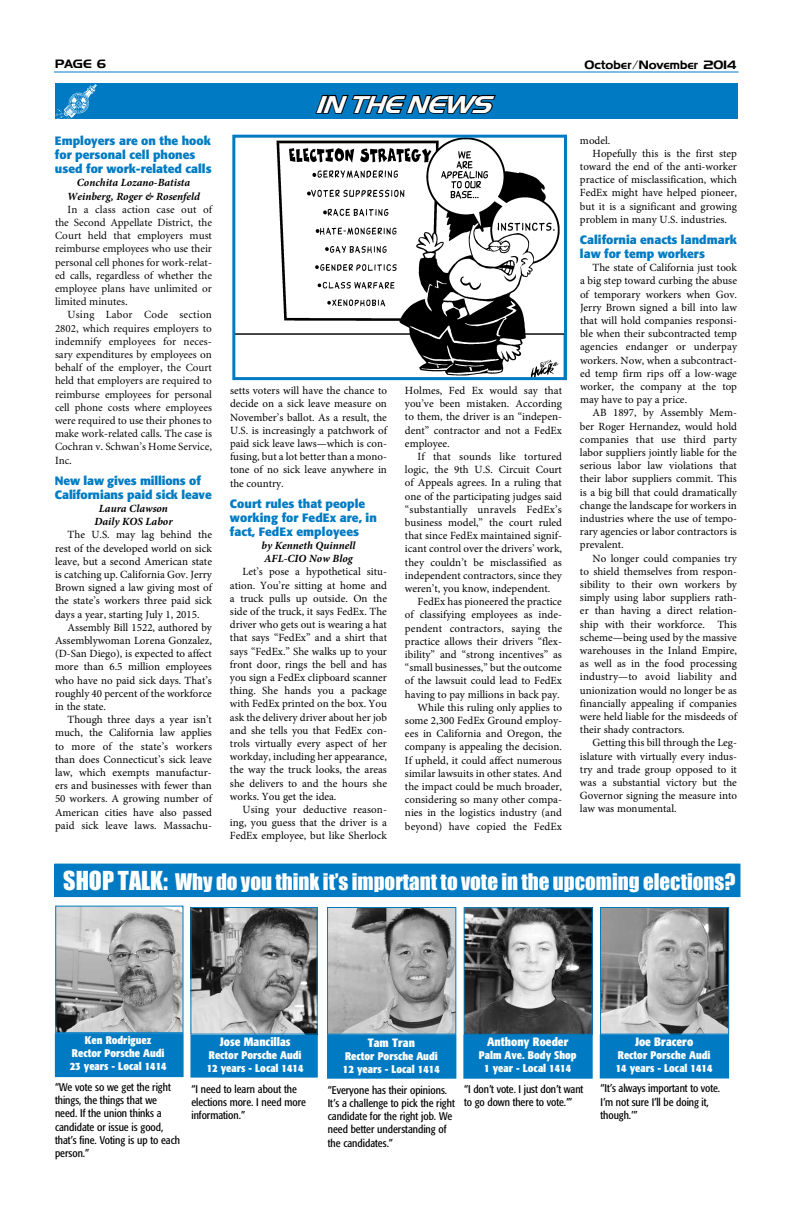
<style>
.page{position:relative;width:792px;height:1224px;background:#fff}
.page>*{position:absolute;margin:0;border:0;box-sizing:border-box;transform-origin:0 0}
.t1{font:italic 24px "Denmark";color:#fff}
.t2{font:21px "Impact";color:#fff}
.t3{font:700 12px/14px "Formata";color:#007bc3}
.t4{font:700 condensed 12px "Formata";color:#fff}
.t5{font:12px "Denmark";color:#000}
.t6{font:11px/13.2px "Minion Pro";color:#000;text-align:justify}
.t7{font:11px/13.2px "Minion";color:#000;text-align:justify}
.t8{font:condensed 11px/13.2px "Formata";color:#000}
.t9{font:700 condensed 11px/13.2px "Formata";color:#fff}
.t10{font:italic 700 11px/13.2px "Minion Pro";color:#000;text-align:center}
.s1{font-size:24px}
</style>
<div class="page">
<img style="left:602px;top:909px;width:125px;height:124px">
<div style="left:600px;top:907px;width:129px;height:128px;border:1px solid #007bc3"></div>
<div style="left:600px;top:1034px;width:129px;height:44px;background:#007bc3"></div>
<div style="left:55px;top:83px;width:683px;height:36px;background:#007bc3"></div>
<svg style="left:315px;top:94px;width:181px;height:20px"></svg>
<img style="left:55px;top:84px;width:42px;height:35px">
<hr style="left:54px;top:72px;width:685px;height:1px;background:#007bc3">
<div style="left:55px;top:864px;width:685px;height:33px;background:#007bc3"></div>
<img style="left:329px;top:909px;width:125px;height:124px">
<div style="left:327px;top:907px;width:129px;height:128px;border:1px solid #007bc3"></div>
<div style="left:327px;top:1035px;width:129px;height:44px;background:#007bc3"></div>
<img style="left:236px;top:139px;width:327px;height:237px">
<div style="left:232px;top:135px;width:335px;height:245px;border:3px solid #007bc3"></div>
<div style="left:190px;top:1034px;width:128px;height:44px;background:#007bc3"></div>
<img style="left:192px;top:909px;width:124px;height:124px">
<div style="left:190px;top:907px;width:128px;height:128px;border:1px solid #007bc3"></div>
<img style="left:57px;top:908px;width:125px;height:123px">
<div style="left:55px;top:906px;width:129px;height:127px;border:1px solid #007bc3"></div>
<div style="left:55px;top:1033px;width:129px;height:44px;background:#007bc3"></div>
<img style="left:466px;top:909px;width:125px;height:124px">
<div style="left:464px;top:907px;width:129px;height:128px;border:1px solid #007bc3"></div>
<div style="left:463px;top:1035px;width:130px;height:44px;background:#007bc3"></div>
<p class="t5" style="left:55px;top:57px;width:53px">PAGE 6</p>
<p class="t5" style="left:585px;top:58px;width:154px">October/November 2014</p>
<p class="t3" style="left:55px;top:134px;width:158px">Employers are on the hook for personal cell phones used for work-related calls</p>
<p class="t10" style="left:67px;top:176px;width:134px">Conchita Lozano-Batista<br>Weinberg, Roger &amp; Rosenfeld</p>
<p class="t7" style="left:55px;top:203px;width:159px;text-indent:13px">In a class action case out of the Second Appellate District, the Court held that employers must reimburse employees who use their personal cell phones for work-relat&shy;ed calls, regardless of whether the employee plans have unlimited or limited minutes.</p>
<p class="t7" style="left:55px;top:309px;width:159px;text-indent:13px">Using Labor Code section 2802, which requires employers to indemnify employees for neces&shy;sary expenditures by employees on behalf of the employer, the Court held that employers are required to reimburse employees for personal cell phone costs where employees were required to use their phones to make work-related calls. The case is Cochran v. Schwan’s Home Service, Inc.</p>
<p class="t3" style="left:55px;top:473px;width:158px">New law gives millions of<br>Californians paid sick leave</p>
<p class="t10" style="left:94px;top:502px;width:80px">Laura Clawson<br>Daily KOS Labor</p>
<p class="t6" style="left:55px;top:528px;width:159px;text-indent:13px">The U.S. may lag behind the rest of the developed world on sick leave, but a second American state is catching up. California Gov. Jerry Brown signed a law giving most of the state’s workers three paid sick days a year, starting July 1, 2015.</p>
<p class="t6" style="left:55px;top:621px;width:159px;text-indent:13px">Assembly Bill 1522, authored by Assemblywoman Lorena Gonzalez, (D-San Diego), is expected to affect more than 6.5 million employees who have no paid sick days. That’s roughly 40 percent of the workforce in the state.</p>
<p class="t6" style="left:55px;top:713px;width:159px;text-indent:13px">Though three days a year isn’t much, the California law applies to more of the state’s workers than does Connecticut’s sick leave law, which exempts manufactur&shy;ers and businesses with fewer than 50 workers. A growing number of American cities have also passed paid sick leave laws. Massachu-</p>
<h1 class="t1" style="left:316px;top:90px;width:186px">IN THE NEWS</h1>
<p class="t6" style="left:230px;top:384px;width:159px">setts voters will have the chance to decide on a sick leave measure on November’s ballot. As a result, the U.S. is increasingly a patchwork of paid sick leave laws—which is con&shy;fusing, but a lot better than a mono&shy;tone of no sick leave anywhere in the country.</p>
<p class="t3" style="left:230px;top:496px;width:148px">Court rules that people working for FedEx are, in fact, FedEx employees</p>
<p class="t10" style="left:261px;top:539px;width:96px;text-align:left">by Kenneth Quinnell<br>AFL-CIO Now Blog</p>
<p class="t6" style="left:230px;top:565px;width:159px;text-indent:13px">Let’s pose a hypothetical situ&shy;ation. You’re sitting at home and a truck pulls up outside. On the side of the truck, it says FedEx. The driver who gets out is wearing a hat that says “FedEx” and a shirt that says “FedEx.” She walks up to your front door, rings the bell and has you sign a FedEx clipboard scanner thing. She hands you a package with FedEx printed on the box. You ask the delivery driver about her job and she tells you that FedEx con&shy;trols virtually every aspect of her workday, including her appearance, the way the truck looks, the areas she delivers to and the hours she works. You get the idea.</p>
<p class="t6" style="left:230px;top:803px;width:159px;text-indent:13px">Using your deductive reason&shy;ing, you guess that the driver is a FedEx employee, but like Sherlock</p>
<p class="t6" style="left:405px;top:384px;width:159px">Holmes, Fed Ex would say that you’ve been mistaken. According to them, the driver is an “indepen&shy;dent” contractor and not a FedEx employee.</p>
<p class="t6" style="left:405px;top:450px;width:159px;text-indent:13px">If that sounds like tortured logic, the 9th U.S. Circuit Court of Appeals agrees. In a ruling that one of the participating judges said “substantially unravels FedEx’s business model,” the court ruled that since FedEx maintained signif&shy;icant control over the drivers’ work, they couldn’t be misclassified as independent contractors, since they weren’t, you know, independent.</p>
<p class="t6" style="left:405px;top:595px;width:159px;text-align:right">FedEx has pioneered the practice<br>of classifying employees as inde&shy;pendent contractors, saying the practice allows their drivers “flex&shy;ibility” and “strong incentives” as “small businesses,” but the outcome of the lawsuit could lead to FedEx having to pay millions in back pay.<br>While this ruling only applies to some 2,300 FedEx Ground employ&shy;ees in California and Oregon, the company is appealing the decision.<br>If upheld, it could affect numerous similar lawsuits in other states. And the impact could be much broader, considering so many other compa&shy;nies in the logistics industry (and beyond) have copied the FedEx</p>
<p class="t6" style="left:580px;top:134px;width:32px">model.</p>
<p class="t6" style="left:593px;top:147px;width:146px">Hopefully this is the first step</p>
<p class="t6" style="left:580px;top:160px;width:159px">toward the end of the anti-worker</p>
<p class="t6" style="left:580px;top:173px;width:159px">practice of misclassification, which</p>
<p class="t6" style="left:580px;top:186px;width:158px">FedEx might have helped pioneer,</p>
<p class="t6" style="left:580px;top:200px;width:159px">but it is a significant and growing</p>
<p class="t6" style="left:580px;top:213px;width:148px">problem in many U.S. industries.</p>
<p class="t3" style="left:580px;top:233px;width:158px">California enacts landmark law for temp workers</p>
<p class="t6" style="left:580px;top:261px;width:159px;text-indent:13px">The state of California just took a big step toward curbing the abuse of temporary workers when Gov.<br>Jerry Brown signed a bill into law that will hold companies responsi&shy;ble when their subcontracted temp agencies endanger or underpay workers. Now, when a subcontract&shy;ed temp firm rips off a low-wage worker, the company at the top may have to pay a price.</p>
<p class="t6" style="left:580px;top:406px;width:159px;text-indent:13px">AB 1897, by Assembly Mem&shy;ber Roger Hernandez, would hold companies that use third party labor suppliers jointly liable for the serious labor law violations that their labor suppliers commit. This is a big bill that could dramatically change the landscape for workers in industries where the use of tempo&shy;rary agencies or labor contractors is prevalent.</p>
<p class="t6" style="left:580px;top:552px;width:159px;text-indent:13px">No longer could companies try to shield themselves from respon&shy;sibility to their own workers by simply using labor suppliers rath&shy;er than having a direct relation&shy;ship with their workforce. This scheme—being used by the massive warehouses in the Inland Empire, as well as in the food processing industry—to avoid liability and unionization would no longer be as financially appealing if companies were held liable for the misdeeds of their shady contractors.</p>
<p class="t6" style="left:580px;top:736px;width:159px;text-indent:13px">Getting this bill through the Leg&shy;islature with virtually every indus&shy;try and trade group opposed to it was a substantial victory but the Governor signing the measure into law was monumental.</p>
<h2 class="t2" style="left:63px;top:865px;width:674px"><span class="s1">SHOP TALK:</span> Why do you think it’s important to vote in the upcoming elections?</h2>
<p class="t9" style="left:70px;top:1034px;width:98px;text-align:center">Ken Rodriguez<br>Rector Porsche Audi<br>23 years - Local 1414</p>
<p class="t8" style="left:55px;top:1081px;width:127px">“We vote so we get the right things, the things that we need. If the union thinks a candidate or issue is good, that’s fine. Voting is up to each person.”</p>
<p class="t4" style="left:220px;top:1034px;width:72px">Jose Mancillas</p>
<p class="t9" style="left:207px;top:1049px;width:98px">Rector Porsche Audi<br>12 years - Local 1414</p>
<p class="t8" style="left:191px;top:1082px;width:116px">“I need to learn about the elections more. I need more information.”</p>
<p class="t4" style="left:368px;top:1035px;width:49px">Tam Tran</p>
<p class="t9" style="left:343px;top:1050px;width:98px">Rector Porsche Audi<br>12 years - Local 1414</p>
<p class="t8" style="left:328px;top:1083px;width:129px">“Everyone has their opinions.<br>It’s a challenge to pick the right candidate for the right job. We need better understanding of the candidates.”</p>
<p class="t4" style="left:487px;top:1034px;width:83px">Anthony Roeder</p>
<p class="t9" style="left:479px;top:1048px;width:99px;text-align:center">Palm Ave. Body Shop<br>1 year - Local 1414</p>
<p class="t8" style="left:464px;top:1082px;width:121px">“I don’t vote. I just don’t want to go down there to vote.’”</p>
<p class="t4" style="left:635px;top:1034px;width:60px">Joe Bracero</p>
<p class="t9" style="left:616px;top:1048px;width:98px">Rector Porsche Audi<br>14 years - Local 1414</p>
<p class="t8" style="left:601px;top:1082px;width:121px">“It’s always important to vote.<br>I’m not sure I’ll be doing it, though.’”</p>
</div>
